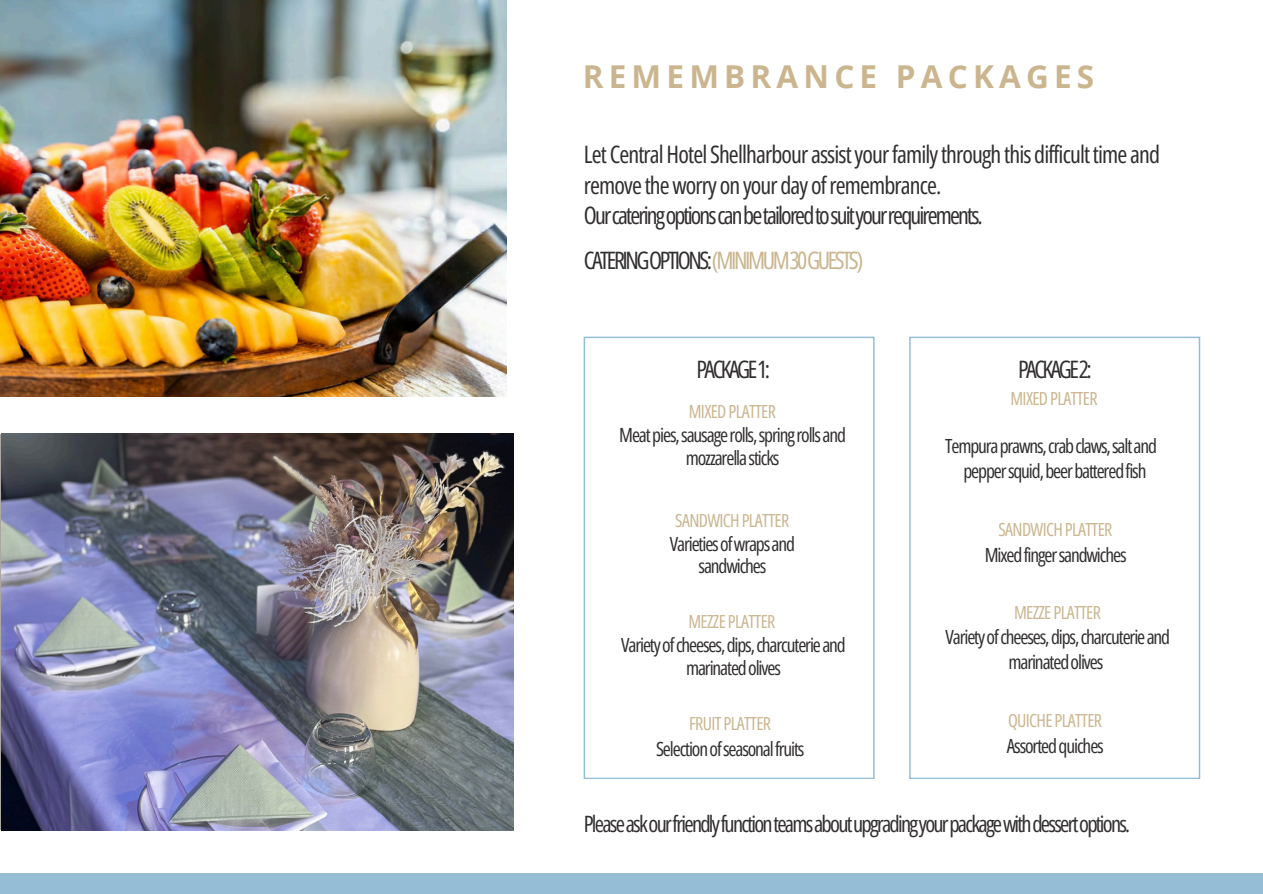
<style>
.page{position:relative;width:1263px;height:894px;background:#fff}
.page>*{position:absolute;margin:0;border:0;box-sizing:border-box;transform-origin:0 0}
.t1{font:700 31.5px "Open Sans";letter-spacing:.165em;color:#cab58e}
.t2{font:24px/30.3px "Open Sans Condensed";letter-spacing:-.035em;color:#312e2f}
.t3{font:24px "Open Sans Condensed";letter-spacing:-.1em;color:#cab58e}
.t4{font:24px "Open Sans Condensed";letter-spacing:-.1em;color:#312e2f}
.t5{font:22.5px "Open Sans Condensed";letter-spacing:-.075em;color:#312e2f}
.t6{font:19.5px/22.5px "Open Sans Condensed";letter-spacing:-.055em;color:#312e2f;text-align:center}
.t7{font:18px "Open Sans Condensed";letter-spacing:-.035em;color:#cab58e}
.s1{color:#312e2f}
</style>
<div class="page">
<div style="left:0;top:873px;width:1263px;height:20px;background:#95bed6"></div>
<img style="left:0;top:0;width:506px;height:396px">
<svg style="left:584px;top:336px;width:291px;height:443px"></svg>
<svg style="left:909px;top:336px;width:291px;height:443px"></svg>
<img style="left:1px;top:433px;width:512px;height:396px">
<p class="t1" style="left:583px;top:54px;width:513px">REMEMBRANCE PACKAGES</p>
<p class="t2" style="left:584px;top:139px;width:578px">Let CentralHotel Shellharbour assistyourfamilythrough this difficulttime and remove theworry on your day ofremembrance.<br>Ourcateringoptionscanbetailoredtosuityourrequirements.</p>
<p class="t3" style="left:584px;top:243px;width:281px"><span class="s1">CATERINGOPTIONS:</span>(MINIMUM30GUESTS)</p>
<h2 class="t4" style="left:696px;top:352px;width:75px">PACKAGE1:</h2>
<p class="t7" style="left:689px;top:399px;width:89px">MIXEDPLATTER</p>
<p class="t6" style="left:619px;top:423px;width:228px">Meatpies,sausagerolls,springrollsand mozzarellasticks</p>
<p class="t7" style="left:675px;top:507px;width:115px">SANDWICHPLATTER</p>
<p class="t6" style="left:670px;top:531px;width:127px">Varietiesofwrapsand sandwiches</p>
<p class="t7" style="left:688px;top:609px;width:88px">MEZZE PLATTER</p>
<p class="t6" style="left:621px;top:633px;width:226px">Varietyofcheeses,dips,charcuterieand marinatedolives</p>
<p class="t7" style="left:689px;top:710px;width:84px">FRUIT PLATTER</p>
<p class="t6" style="left:656px;top:736px;width:150px">Selectionofseasonalfruits</p>
<p class="t4" style="left:1018px;top:352px;width:75px">PACKAGE2:</p>
<p class="t7" style="left:1010px;top:385px;width:89px">MIXEDPLATTER</p>
<p class="t6" style="left:945px;top:433px;width:213px">Tempuraprawns,crabclaws,saltand</p>
<p class="t6" style="left:963px;top:459px;width:185px">peppersquid,beerbatteredfish</p>
<p class="t7" style="left:998px;top:516px;width:115px">SANDWICHPLATTER</p>
<p class="t6" style="left:985px;top:543px;width:143px">Mixedfingersandwiches</p>
<p class="t7" style="left:1014px;top:599px;width:88px">MEZZE PLATTER</p>
<p class="t6" style="left:945px;top:625px;width:226px">Varietyofcheeses,dips,charcuterieand</p>
<p class="t6" style="left:1008px;top:650px;width:96px">marinatedolives</p>
<h3 class="t7" style="left:1008px;top:707px;width:96px">QUICHE PLATTER</h3>
<p class="t6" style="left:1007px;top:734px;width:99px">Assortedquiches</p>
<h1 class="t5" style="left:584px;top:807px;width:548px">Pleaseaskourfriendlyfunctionteamsaboutupgradingyourpackagewithdessertoptions.</h1>
</div>
